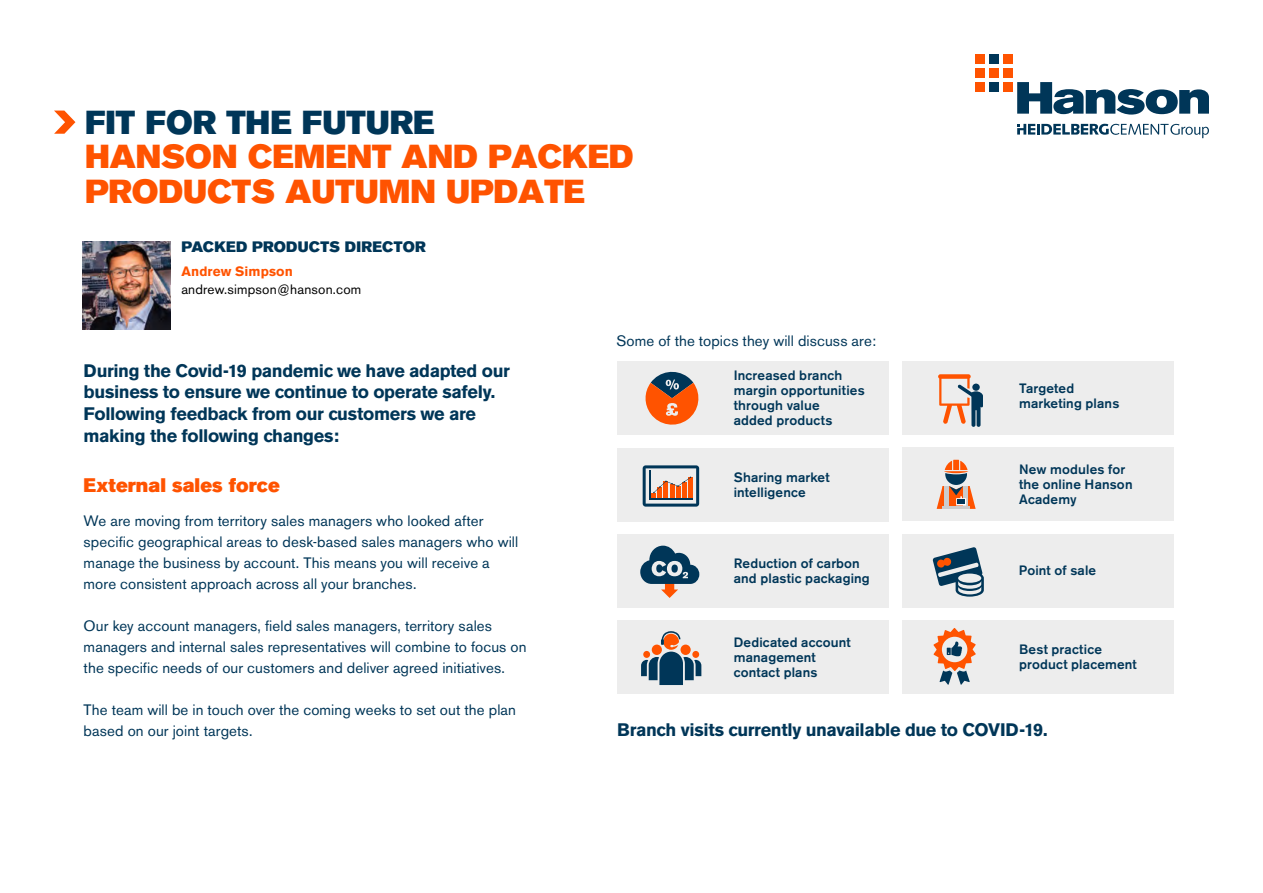
<style>
.page{position:relative;width:1263px;height:893px;background:#fff}
.page>*{position:absolute;margin:0;border:0;box-sizing:border-box;transform-origin:0 0}
.t1{font:33px/34.5px "Akzidenz Grotesk BE Super";color:#ff5300}
.t2{font:33px "Akzidenz Grotesk BE Super";color:#003658}
.t3{font:19.5px "Akzidenz Grotesk BE Super";letter-spacing:.005em;color:#ff5300}
.t4{font:700 18px/21.8px "Akzidenz Grotesk BE";letter-spacing:-.02em;color:#003658}
.t5{font:15px/21px "Akzidenz Grotesk BE";letter-spacing:.01em;color:#003658}
.t6{font:15px "Akzidenz Grotesk BE Super";letter-spacing:.015em;color:#003658}
.t7{font:500 13.5px/15px "Akzidenz Grotesk BE";letter-spacing:.01em;color:#003658}
.t8{font:13.5px "Akzidenz Grotesk BE";letter-spacing:.01em;color:#000}
.t9{font:700 13.5px "Akzidenz Grotesk BE";letter-spacing:.01em;color:#ff5300}
</style>
<div class="page">
<div style="left:989px;top:54px;width:10px;height:10px;background:#003658"></div>
<div style="left:989px;top:82px;width:10px;height:10px;background:#003658"></div>
<svg style="left:1017px;top:82px;width:192px;height:33px"></svg>
<div style="left:1003px;top:54px;width:10px;height:10px;background:#ff5300"></div>
<div style="left:1003px;top:68px;width:10px;height:10px;background:#ff5300"></div>
<div style="left:1003px;top:82px;width:10px;height:10px;background:#ff5300"></div>
<div style="left:989px;top:68px;width:10px;height:10px;background:#ff5300"></div>
<div style="left:975px;top:54px;width:10px;height:10px;background:#ff5300"></div>
<div style="left:975px;top:68px;width:10px;height:10px;background:#ff5300"></div>
<div style="left:975px;top:82px;width:10px;height:10px;background:#ff5300"></div>
<svg style="left:1017px;top:124px;width:192px;height:14px"></svg>
<svg style="left:54px;top:111px;width:21px;height:23px"></svg>
<img style="left:83px;top:241px;width:88px;height:88px">
<div style="left:902px;top:362px;width:272px;height:73px;background:#ededed"></div>
<div style="left:617px;top:362px;width:271px;height:73px;background:#ededed"></div>
<div style="left:617px;top:448px;width:271px;height:73px;background:#ededed"></div>
<div style="left:617px;top:620px;width:271px;height:73px;background:#ededed"></div>
<div style="left:617px;top:534px;width:271px;height:73px;background:#ededed"></div>
<div style="left:902px;top:448px;width:272px;height:73px;background:#ededed"></div>
<div style="left:902px;top:620px;width:272px;height:73px;background:#ededed"></div>
<svg style="left:640px;top:546px;width:59px;height:52px"></svg>
<div style="left:902px;top:534px;width:271px;height:73px;background:#ededed"></div>
<svg style="left:937px;top:460px;width:39px;height:49px"></svg>
<div style="left:957px;top:499px;width:8px;height:5px;background:#003658"></div>
<svg style="left:932px;top:547px;width:52px;height:50px"></svg>
<svg style="left:643px;top:465px;width:56px;height:42px"></svg>
<svg style="left:938px;top:374px;width:45px;height:53px"></svg>
<svg style="left:933px;top:628px;width:43px;height:57px"></svg>
<svg style="left:645px;top:371px;width:54px;height:54px"></svg>
<svg style="left:641px;top:631px;width:60px;height:54px"></svg>
<h1 class="t2" style="left:85px;top:103px;width:351px">FIT FOR THE FUTURE</h1>
<h1 class="t1" style="left:85px;top:140px;width:550px">HANSON CEMENT AND PACKED<br>PRODUCTS AUTUMN UPDATE</h1>
<p class="t6" style="left:181px;top:238px;width:246px">PACKED PRODUCTS DIRECTOR</p>
<p class="t9" style="left:181px;top:263px;width:113px">Andrew Simpson</p>
<p class="t8" style="left:181px;top:282px;width:181px">andrew.simpson@hanson.com</p>
<p class="t4" style="left:84px;top:360px;width:428px">During the Covid-19 pandemic we have adapted our business to ensure we continue to operate safely.<br>Following feedback from our customers we are making the following changes:</p>
<h2 class="t3" style="left:84px;top:474px;width:198px">External sales force</h2>
<p class="t5" style="left:84px;top:510px;width:436px">We are moving from territory sales managers who looked after specific geographical areas to desk-based sales managers who will manage the business by account. This means you will receive a more consistent approach across all your branches.</p>
<p class="t5" style="left:84px;top:615px;width:444px">Our key account managers, field sales managers, territory sales managers and internal sales representatives will combine to focus on the specific needs of our customers and deliver agreed initiatives.</p>
<p class="t5" style="left:84px;top:699px;width:434px">The team will be in touch over the coming weeks to set out the plan based on our joint targets.</p>
<p class="t5" style="left:616px;top:331px;width:261px">Some of the topics they will discuss are:</p>
<p class="t7" style="left:734px;top:368px;width:132px">Increased branch margin opportunities through value<br>added products</p>
<p class="t7" style="left:734px;top:470px;width:97px">Sharing market intelligence</p>
<p class="t7" style="left:734px;top:556px;width:138px">Reduction of carbon and plastic packaging</p>
<p class="t7" style="left:734px;top:634px;width:119px">Dedicated account management contact plans</p>
<p class="t7" style="left:1019px;top:381px;width:102px">Targeted marketing plans</p>
<p class="t7" style="left:1019px;top:462px;width:115px">New modules for the online Hanson<br>Academy</p>
<p class="t7" style="left:1019px;top:563px;width:79px">Point of sale</p>
<p class="t7" style="left:1019px;top:642px;width:119px">Best practice product placement</p>
<p class="t4" style="left:617px;top:719px;width:432px">Branch visits currently unavailable due to COVID-19.</p>
</div>
